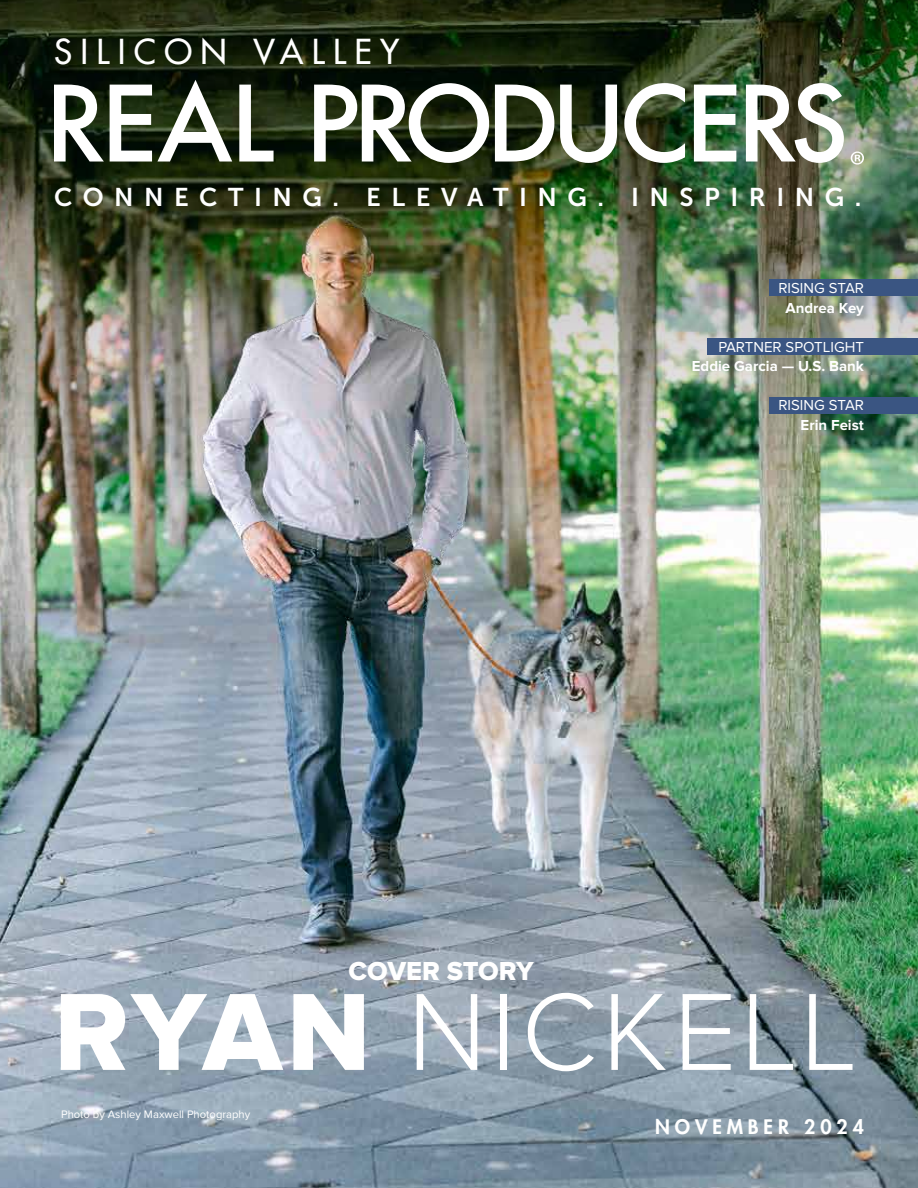
<style>
.page{position:relative;width:918px;height:1188px;background:#fff}
.page>*{position:absolute;margin:0;border:0;box-sizing:border-box;transform-origin:0 0}
.t1{font:300 113.7px "Proxima Nova";letter-spacing:.04em;color:#fff}
.t2{font:500 33.45px "Futura Std";letter-spacing:.25em;color:#fff}
.t3{font:27px "Proxima Nova Extrabld";letter-spacing:-.01em;color:#fff}
.t4{font:25.65px "Museo Sans 700";letter-spacing:.41em;color:#fff}
.t5{font:800 19.5px "Futura Std";letter-spacing:.25em;color:#fff}
.t6{font:700 15px "Proxima Nova";color:#fff}
.t7{font:15px "Proxima Nova";color:#fff}
.t8{font:11.25px "Proxima Nova";color:#fff}
.s1{font-family:"Proxima Nova Extrabld";font-weight:400}
</style>
<div class="page">
<img style="left:0;top:488px;width:918px;height:700px">
<img style="left:0;top:0;width:918px;height:488px">
<svg style="left:54px;top:85px;width:50px;height:77px"></svg>
<svg style="left:110px;top:80px;width:122px;height:82px"></svg>
<svg style="left:239px;top:85px;width:35px;height:77px"></svg>
<svg style="left:314px;top:83px;width:175px;height:80px"></svg>
<svg style="left:495px;top:85px;width:59px;height:77px"></svg>
<svg style="left:560px;top:85px;width:57px;height:78px"></svg>
<svg style="left:624px;top:83px;width:61px;height:80px"></svg>
<svg style="left:694px;top:85px;width:42px;height:77px"></svg>
<svg style="left:746px;top:83px;width:98px;height:80px"></svg>
<svg style="left:851px;top:152px;width:13px;height:13px"></svg>
<img style="left:0;top:167px;width:521px;height:473px">
<div style="left:770px;top:280px;width:148px;height:16px;background:#3a5582"></div>
<div style="left:707px;top:339px;width:211px;height:16px;background:#3a5582"></div>
<div style="left:770px;top:398px;width:148px;height:16px;background:#3a5582"></div>
<h2 class="t2" style="left:54px;top:30px;width:347px">SILICON VALLEY</h2>
<h3 class="t4" style="left:54px;top:183px;width:809px">CONNECTING. ELEVATING. INSPIRING.</h3>
<p class="t7" style="left:779px;top:280px;width:87px">RISING STAR</p>
<p class="t6" style="left:785px;top:301px;width:80px">Andrea Key</p>
<p class="t7" style="left:718px;top:338px;width:147px">PARTNER SPOTLIGHT</p>
<p class="t6" style="left:692px;top:359px;width:174px">Eddie Garcia — U.S. Bank</p>
<p class="t7" style="left:779px;top:397px;width:87px">RISING STAR</p>
<p class="t6" style="left:801px;top:418px;width:65px">Erin Feist</p>
<h3 class="t3" style="left:349px;top:958px;width:187px">COVER STORY</h3>
<h1 class="t1" style="left:54px;top:980px;width:804px"><span class="s1">RYAN</span> NICKELL</h1>
<p class="t8" style="left:61px;top:1108px;width:191px">Photo by Ashley Maxwell Photography</p>
<h3 class="t5" style="left:655px;top:1114px;width:210px">NOVEMBER 2024</h3>
</div>
